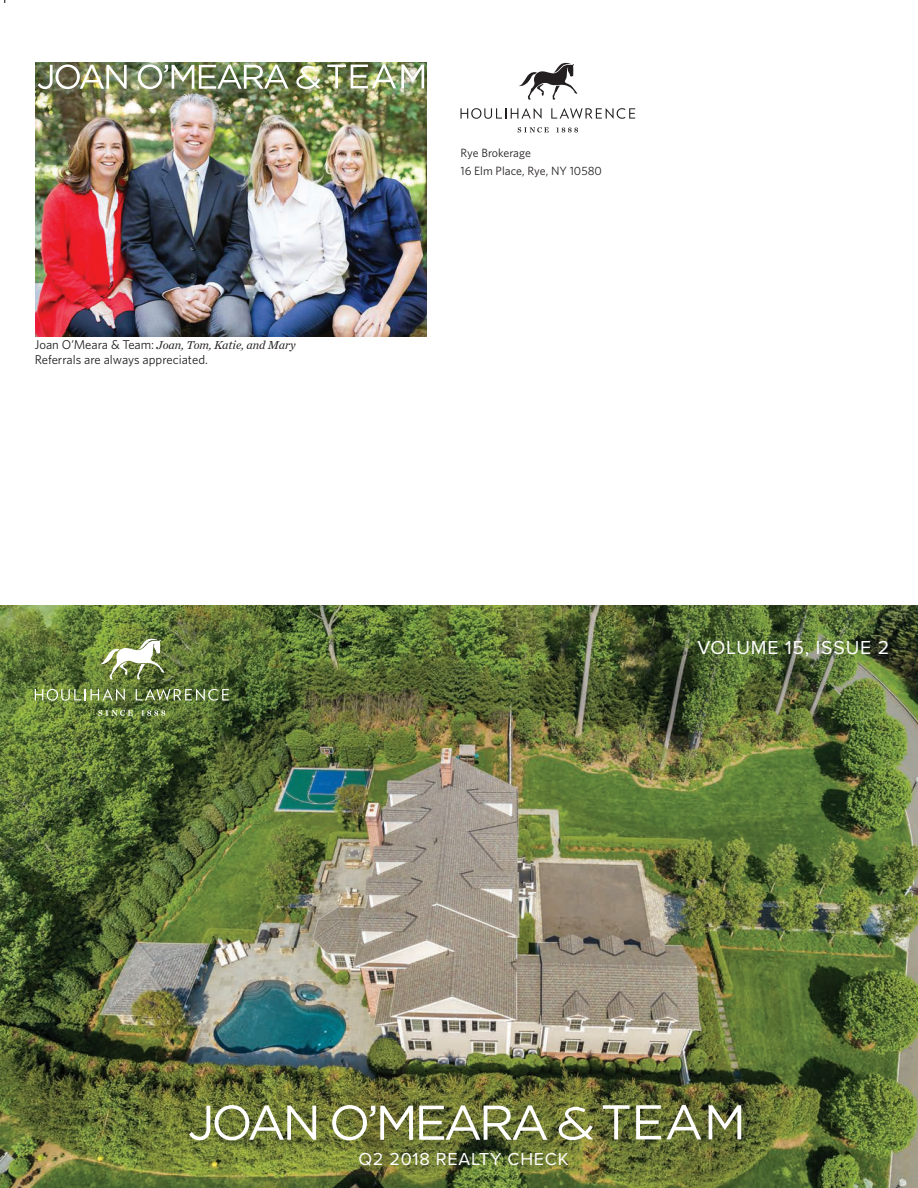
<style>
.page{position:relative;width:918px;height:1188px;background:#fff}
.page>*{position:absolute;margin:0;border:0;box-sizing:border-box;transform-origin:0 0}
.t1{font:19.5px "Proxima Nova";color:#fff}
.t2{font:18px "Proxima Nova";letter-spacing:.04em;color:#fff}
.t3{font:12.75px "Whitney";color:#231f20}
.t4{font:italic 12px "Chronicle Text G1";color:#231f20}
.t5{font:12px/18px "Whitney";color:#231f20}
.s1{font-family:"Whitney";font-style:normal;font-size:12.75px}
</style>
<div class="page">
<img style="left:0;top:606px;width:918px;height:582px">
<svg style="left:189px;top:1105px;width:127px;height:35px"></svg>
<svg style="left:332px;top:1105px;width:81px;height:35px"></svg>
<svg style="left:419px;top:1105px;width:128px;height:35px"></svg>
<svg style="left:559px;top:1107px;width:34px;height:33px"></svg>
<svg style="left:603px;top:1105px;width:27px;height:34px"></svg>
<svg style="left:636px;top:1105px;width:25px;height:34px"></svg>
<svg style="left:667px;top:1105px;width:34px;height:34px"></svg>
<svg style="left:709px;top:1105px;width:32px;height:34px"></svg>
<svg style="left:461px;top:108px;width:81px;height:11px"></svg>
<svg style="left:551px;top:108px;width:84px;height:11px"></svg>
<svg style="left:519px;top:63px;width:58px;height:37px"></svg>
<svg style="left:518px;top:127px;width:31px;height:5px"></svg>
<svg style="left:557px;top:128px;width:21px;height:4px"></svg>
<svg style="left:35px;top:689px;width:90px;height:12px"></svg>
<svg style="left:136px;top:689px;width:93px;height:12px"></svg>
<svg style="left:99px;top:639px;width:66px;height:41px"></svg>
<svg style="left:98px;top:710px;width:35px;height:6px"></svg>
<svg style="left:141px;top:710px;width:24px;height:6px"></svg>
<img style="left:35px;top:63px;width:391px;height:274px">
<img style="left:38px;top:64px;width:89px;height:25px">
<img style="left:138px;top:64px;width:150px;height:25px">
<svg style="left:296px;top:66px;width:25px;height:23px"></svg>
<img style="left:327px;top:64px;width:97px;height:24px">
<p class="t4" style="left:35px;top:336px;width:262px"><span class="s1">Joan O’Meara &amp; Team:</span> Joan, Tom, Katie, and Mary</p>
<p class="t3" style="left:35px;top:352px;width:175px">Referrals are always appreciated.</p>
<p class="t5" style="left:461px;top:144px;width:143px">Rye Brokerage<br>16 Elm Place, Rye, NY 10580</p>
<p class="t1" style="left:697px;top:633px;width:193px">VOLUME 15, ISSUE 2</p>
<p class="t2" style="left:358px;top:1146px;width:212px">Q2 2018 REALTY CHECK</p>
</div>
